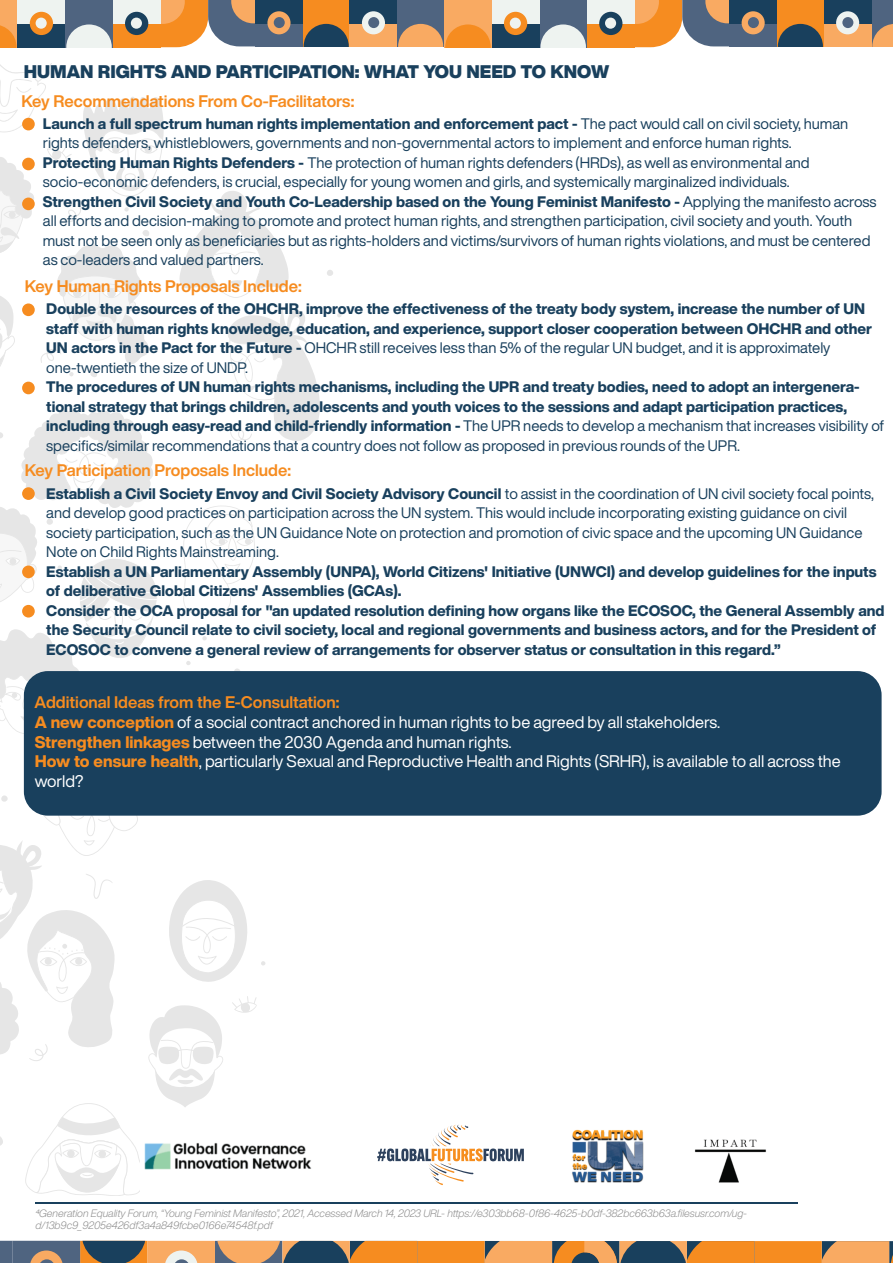
<style>
.page{position:relative;width:893px;height:1263px;background:#fff}
.page>*{position:absolute;margin:0;border:0;box-sizing:border-box;transform-origin:0 0}
.t1{font:900 18px "Helvetica Now Display";color:#19405d}
.t2{font:16.5px/19.5px "Helvetica Now Display";color:#fff}
.t3{font:700 16.5px "Helvetica Now Display";color:#f68c20}
.t4{font:800 15px/19.5px "Helvetica Now Display";color:#19405d}
.t5{font:15px/19.5px "Helvetica Now Display";color:#19405d}
.t6{font:italic 300 10.5px/12px "Helvetica Now Display";color:#8d8d8d}
.s1{font-weight:800}
.s2{font-weight:400}
.s3{font-weight:800;color:#f68c20}
</style>
<div class="page">
<svg style="left:337px;top:313px;width:5px;height:4px"></svg>
<svg style="left:327px;top:270px;width:6px;height:6px"></svg>
<svg style="left:0;top:64px;width:320px;height:1131px"></svg>
<svg style="left:0;top:1241px;width:13px;height:22px"></svg>
<div style="left:80px;top:1241px;width:68px;height:22px;background:#f68c20"></div>
<svg style="left:82px;top:1241px;width:63px;height:22px"></svg>
<div style="left:13px;top:1241px;width:67px;height:22px;background:#4f6480"></div>
<svg style="left:30px;top:1250px;width:33px;height:13px"></svg>
<div style="left:215px;top:1241px;width:67px;height:22px;background:#4f6480"></div>
<div style="left:148px;top:1241px;width:67px;height:22px;background:#f9aa62"></div>
<svg style="left:165px;top:1250px;width:33px;height:13px"></svg>
<div style="left:417px;top:1241px;width:68px;height:22px;background:#f68c20"></div>
<svg style="left:217px;top:1241px;width:200px;height:22px;background:#a87c4e"></svg>
<svg style="left:822px;top:1241px;width:71px;height:22px;background:#dd9d61"></svg>
<div style="left:754px;top:1241px;width:68px;height:22px;background:#f68c20"></div>
<svg style="left:485px;top:1241px;width:269px;height:22px;background:#af7e4c"></svg>
<div style="left:65px;top:0;width:48px;height:47px;background:#4f6480"></div>
<svg style="left:66px;top:24px;width:46px;height:23px"></svg>
<div style="left:113px;top:0;width:47px;height:47px;background:#f68c20"></div>
<div style="left:113px;top:0;width:47px;height:24px;background:#eef3f0"></div>
<div style="left:125px;top:12px;width:23px;height:23px;background:#19405d;border-radius:50%"></div>
<div style="left:131px;top:18px;width:11px;height:11px;background:#eef3f0;border-radius:50%"></div>
<div style="left:0;top:0;width:18px;height:47px;background:#f9aa62"></div>
<svg style="left:0;top:25px;width:17px;height:22px"></svg>
<div style="left:18px;top:0;width:47px;height:47px;background:#19405d"></div>
<div style="left:18px;top:0;width:47px;height:24px;background:#eef3f0"></div>
<div style="left:30px;top:12px;width:23px;height:23px;background:#f68c20;border-radius:50%"></div>
<div style="left:36px;top:18px;width:11px;height:11px;background:#eef3f0;border-radius:50%"></div>
<svg style="left:160px;top:0;width:95px;height:47px;background:#be9064"></svg>
<div style="left:303px;top:0;width:47px;height:46px;background:#f68c20"></div>
<svg style="left:304px;top:24px;width:45px;height:22px"></svg>
<div style="left:255px;top:0;width:48px;height:46px;background:#4f6480"></div>
<div style="left:255px;top:0;width:48px;height:23px;background:#19405d"></div>
<div style="left:267px;top:11px;width:24px;height:23px;background:#f9aa62;border-radius:50%"></div>
<div style="left:274px;top:17px;width:11px;height:11px;background:#4f6480;border-radius:50%"></div>
<div style="left:397px;top:0;width:47px;height:46px;background:#4f6480"></div>
<div style="left:350px;top:0;width:47px;height:46px;background:#f9aa62"></div>
<div style="left:350px;top:0;width:47px;height:23px;background:#19405d"></div>
<div style="left:362px;top:11px;width:23px;height:23px;background:#eef3f0;border-radius:50%"></div>
<div style="left:368px;top:17px;width:11px;height:11px;background:#4f6480;border-radius:50%"></div>
<div style="left:539px;top:0;width:48px;height:47px;background:#4f6480"></div>
<svg style="left:540px;top:24px;width:46px;height:23px"></svg>
<div style="left:587px;top:0;width:48px;height:47px;background:#f68c20"></div>
<div style="left:587px;top:0;width:48px;height:24px;background:#eef3f0"></div>
<div style="left:599px;top:12px;width:23px;height:23px;background:#19405d;border-radius:50%"></div>
<div style="left:605px;top:18px;width:11px;height:11px;background:#eef3f0;border-radius:50%"></div>
<div style="left:444px;top:0;width:48px;height:47px;background:#f9aa62"></div>
<svg style="left:398px;top:24px;width:93px;height:23px"></svg>
<div style="left:492px;top:0;width:47px;height:47px;background:#19405d"></div>
<div style="left:492px;top:0;width:47px;height:24px;background:#eef3f0"></div>
<div style="left:504px;top:12px;width:23px;height:23px;background:#f68c20;border-radius:50%"></div>
<div style="left:510px;top:18px;width:11px;height:11px;background:#eef3f0;border-radius:50%"></div>
<svg style="left:635px;top:0;width:94px;height:47px;background:#be8f64"></svg>
<div style="left:777px;top:0;width:47px;height:46px;background:#f68c20"></div>
<svg style="left:778px;top:24px;width:45px;height:22px"></svg>
<div style="left:729px;top:0;width:48px;height:46px;background:#4f6480"></div>
<div style="left:729px;top:0;width:48px;height:23px;background:#19405d"></div>
<div style="left:742px;top:11px;width:23px;height:23px;background:#f9aa62;border-radius:50%"></div>
<div style="left:748px;top:17px;width:11px;height:11px;background:#4f6480;border-radius:50%"></div>
<div style="left:871px;top:0;width:22px;height:46px;background:#4f6480"></div>
<svg style="left:872px;top:24px;width:21px;height:22px"></svg>
<div style="left:824px;top:0;width:47px;height:46px;background:#f9aa62"></div>
<div style="left:824px;top:0;width:47px;height:23px;background:#19405d"></div>
<div style="left:836px;top:11px;width:23px;height:23px;background:#eef3f0;border-radius:50%"></div>
<div style="left:842px;top:17px;width:11px;height:11px;background:#4f6480;border-radius:50%"></div>
<div style="left:24px;top:671px;width:858px;height:145px;background:#19405d;border-radius:24px"></div>
<img style="left:140px;top:1127px;width:177px;height:64px">
<svg style="left:377px;top:1125px;width:147px;height:60px"></svg>
<img style="left:572px;top:1129px;width:72px;height:54px">
<img style="left:694px;top:1139px;width:72px;height:44px">
<div style="left:22px;top:118px;width:13px;height:12px;background:#f68c20;border-radius:50%"></div>
<div style="left:22px;top:158px;width:13px;height:12px;background:#f68c20;border-radius:50%"></div>
<div style="left:22px;top:198px;width:13px;height:12px;background:#f68c20;border-radius:50%"></div>
<div style="left:22px;top:303px;width:13px;height:13px;background:#f68c20;border-radius:50%"></div>
<div style="left:22px;top:382px;width:13px;height:12px;background:#f68c20;border-radius:50%"></div>
<div style="left:22px;top:487px;width:13px;height:13px;background:#f68c20;border-radius:50%"></div>
<div style="left:22px;top:565px;width:13px;height:13px;background:#f68c20;border-radius:50%"></div>
<div style="left:22px;top:605px;width:13px;height:12px;background:#f68c20;border-radius:50%"></div>
<hr style="left:35px;top:1203px;width:763px;height:1px;background:#19405d">
<p class="t1" style="left:24px;top:59px;width:587px">HUMAN RIGHTS AND PARTICIPATION: WHAT YOU NEED TO KNOW</p>
<p class="t3" style="left:21px;top:89px;width:334px">Key Recommendations From Co-Facilitators:</p>
<p class="t5" style="left:43px;top:114px;width:835px"><span class="s1">Launch a full spectrum human rights implementation and enforcement pact -</span> The pact would call on civil society, human rights defenders, whistleblowers, governments and non-governmental actors to implement and enforce human rights.<br><span class="s1">Protecting Human Rights Defenders -</span> The protection of human rights defenders (HRDs), as well as environmental and socio-economic defenders, is crucial, especially for young women and girls, and systemically marginalized individuals.<br><span class="s1">Strengthen Civil Society and Youth Co-Leadership based on the Young Feminist Manifesto -</span> Applying the manifesto across all efforts and decision-making to promote and protect human rights, and strengthen participation, civil society and youth. Youth must not be seen only as beneficiaries but as rights-holders and victims/survivors of human rights violations, and must be centered as co-leaders and valued partners.</p>
<p class="t3" style="left:25px;top:275px;width:278px">Key Human Rights Proposals Include:</p>
<p class="t4" style="left:46px;top:299px;width:840px">Double the resources of the OHCHR, improve the effectiveness of the treaty body system, increase the number of UN staff with human rights knowledge, education, and experience, support closer cooperation between OHCHR and other UN actors in the Pact for the Future - <span class="s2">OHCHR still receives less than 5% of the regular UN budget, and it is approximately one-twentieth the size of UNDP.<br></span>The procedures of UN human rights mechanisms, including the UPR and treaty bodies, need to adopt an intergenera&shy;tional strategy that brings children, adolescents and youth voices to the sessions and adapt participation practices, including through easy-read and child-friendly information - <span class="s2">The UPR needs to develop a mechanism that increases visibility of specifics/similar recommendations that a country does not follow as proposed in previous rounds of the UPR.</span></p>
<p class="t3" style="left:25px;top:459px;width:268px">Key Participation Proposals Include:</p>
<p class="t4" style="left:46px;top:483px;width:840px">Establish a Civil Society Envoy and Civil Society Advisory Council <span class="s2">to assist in the coordination of UN civil society focal points, and develop good practices on participation across the UN system. This would include incorporating existing guidance on civil society participation, such as the UN Guidance Note on protection and promotion of civic space and the upcoming UN Guidance Note on Child Rights Mainstreaming.<br></span>Establish a UN Parliamentary Assembly (UNPA), World Citizens' Initiative (UNWCI) and develop guidelines for the inputs of deliberative Global Citizens' Assemblies (GCAs).<br>Consider the OCA proposal for "an updated resolution defining how organs like the ECOSOC, the General Assembly and the Security Council relate to civil society, local and regional governments and business actors, and for the President of ECOSOC to convene a general review of arrangements for observer status or consultation in this regard.”</p>
<p class="t3" style="left:35px;top:690px;width:306px">Additional Ideas from the E-Consultation:</p>
<p class="t2" style="left:35px;top:713px;width:807px"><span class="s3">A new conception</span> of a social contract anchored in human rights to be agreed by all stakeholders.<br><span class="s3">Strengthen linkages</span> between the 2030 Agenda and human rights.<br><span class="s3">How to ensure health</span>, particularly Sexual and Reproductive Health and Rights (SRHR), is available to all across the world?</p>
<p class="t6" style="left:35px;top:1207px;width:713px">4Generation Equality Forum, “Young Feminist Manifesto”, 2021, Accessed March 14, 2023 URL- https://e303bb68-0f86-4 625-b0df-382bc663b63a.filesusr.com/ug&shy;d/13b9c9_9205e426df3a4a84 9fcbe0166e74 54 8f.pdf</p>
</div>
